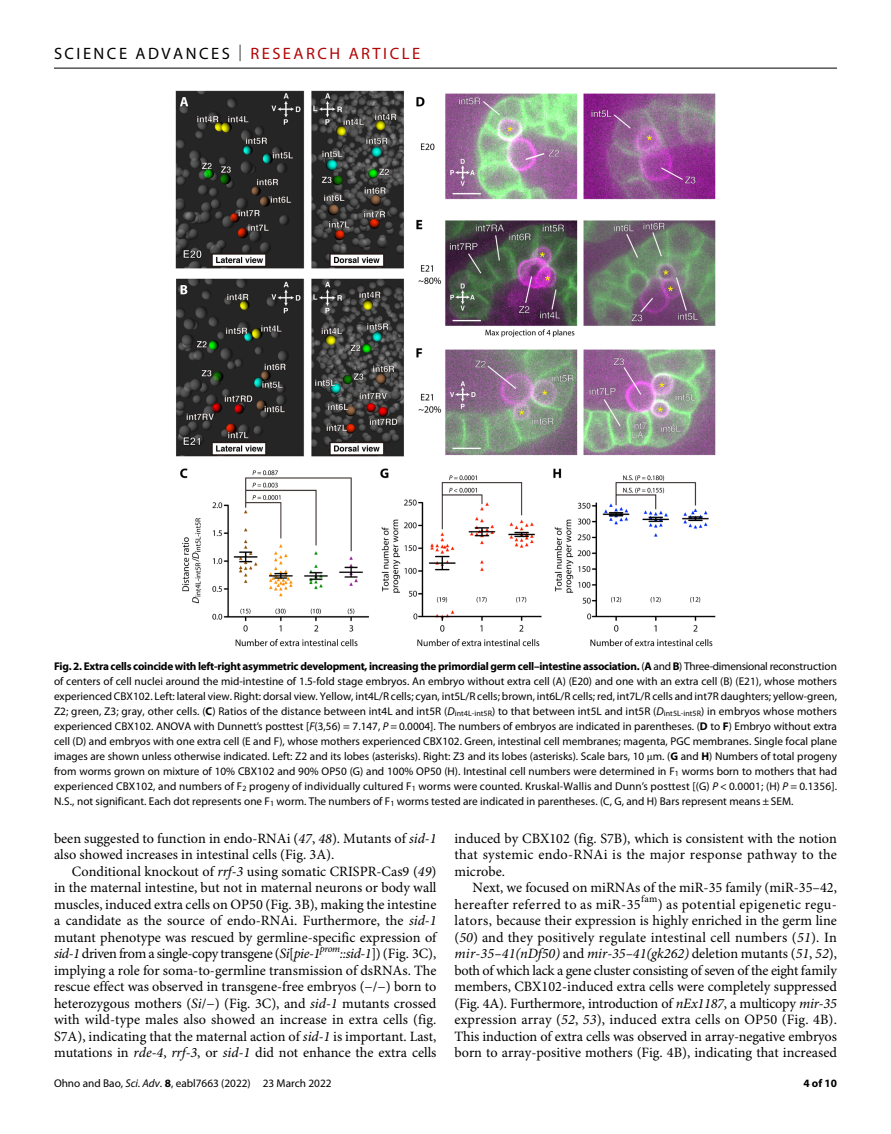
<style>
.page{position:relative;width:891px;height:1134px;background:#fff}
.page>*{position:absolute;margin:0;border:0;box-sizing:border-box;transform-origin:0 0}
.t1{font:16.5px "Myriad Pro";letter-spacing:.15em;color:#000}
.t2{font:14.25px/16.5px "Minion Pro";color:#000;text-align:justify}
.t3{font:11.25px/15px "Myriad Pro";color:#000;text-align:justify}
.t4{font:700 11.25px "Myriad Pro";color:#000}
.s1{font-weight:300}
.s2{color:#b10508}
.s3{font-weight:700}
.s4{font-style:italic}
</style>
<div class="page">
<hr style="left:54px;top:68px;width:783px;height:1px;background:#000">
<img style="left:176px;top:90px;width:540px;height:557px">
<p class="t1" style="left:54px;top:40px;width:368px">SCIENCE ADVANCES <span class="s1">|</span> <span class="s2">RESEARCH ARTICLE</span></p>
<p class="t3" style="left:54px;top:658px;width:785px"><span class="s3">Fig. 2. Extra cells coincide with left-right asymmetric development, increasing the primordial germ cell–intestine association.</span> (<span class="s3">A</span> and <span class="s3">B</span>) Three-dimensional reconstruction of centers of cell nuclei around the mid-intestine of 1.5-fold stage embryos. An embryo without extra cell (A) (E20) and one with an extra cell (B) (E21), whose mothers experienced CBX102. Left: lateral view. Right: dorsal view. Yellow, int4L/R cells; cyan, int5L/R cells; brown, int6L/R cells; red, int7L/R cells and int7R daughters; yellow-green, Z2; green, Z3; gray, other cells. (<span class="s3">C</span>) Ratios of the distance between int4L and int5R (<span class="s4">D</span><sub>int4L-int5R</sub>) to that between int5L and int5R (<span class="s4">D</span><sub>int5L-int5R</sub>) in embryos whose mothers experienced CBX102. ANOVA with Dunnett’s posttest [<span class="s4">F</span>(3,56) = 7.147, <span class="s4">P</span> = 0.0004]. The numbers of embryos are indicated in parentheses. (<span class="s3">D</span> to <span class="s3">F</span>) Embryo without extra cell (D) and embryos with one extra cell (E and F), whose mothers experienced CBX102. Green, intestinal cell membranes; magenta, PGC membranes. Single focal plane images are shown unless otherwise indicated. Left: Z2 and its lobes (asterisks). Right: Z3 and its lobes (asterisks). Scale bars, 10 m. (<span class="s3">G</span> and <span class="s3">H</span>) Numbers of total progeny from worms grown on mixture of 10% CBX102 and 90% OP50 (G) and 100% OP50 (H). Intestinal cell numbers were determined in F<sub>1</sub> worms born to mothers that had experienced CBX102, and numbers of F<sub>2</sub> progeny of individually cultured F<sub>1</sub> worms were counted. Kruskal-Wallis and Dunn’s posttest [(G) <span class="s4">P</span> &lt; 0.0001; (H) <span class="s4">P</span> = 0.1356].<br>N.S., not significant. Each dot represents one F<sub>1</sub> worm. The numbers of F<sub>1</sub> worms tested are indicated in parentheses. (C, G, and H) Bars represent means ± SEM.</p>
<p class="t2" style="left:54px;top:831px;width:384px">been suggested to function in endo-RNAi (<span class="s4">47</span>, <span class="s4">48</span>). Mutants of <span class="s4">sid-1 </span>also showed increases in intestinal cells (Fig. 3A).</p>
<p class="t2" style="left:54px;top:864px;width:384px;text-indent:18px">Conditional knockout of <span class="s4">rrf-3</span> using somatic CRISPR-Cas9 (<span class="s4">49</span>) in the maternal intestine, but not in maternal neurons or body wall muscles, induced extra cells on OP50 (Fig. 3B), making the intestine a candidate as the source of endo-RNAi. Furthermore, the <span class="s4">sid-1 </span>mutant phenotype was rescued by germline-specific expression of <span class="s4">sid-1</span> driven from a single-copy transgene (<span class="s4">Si</span>[<span class="s4">pie-1</span><sup>prom</sup><span class="s4">::sid-1</span>]) (Fig. 3C), implying a role for soma-to-germline transmission of dsRNAs. The rescue effect was observed in transgene-free embryos (−/−) born to heterozygous mothers (<span class="s4">Si</span>/−) (Fig. 3C), and <span class="s4">sid-1</span> mutants crossed with wild-type males also showed an increase in extra cells (fig.<br>S7A), indicating that the maternal action of <span class="s4">sid-1</span> is important. Last, mutations in <span class="s4">rde-4</span>, <span class="s4">rrf-3</span>, or <span class="s4">sid-1</span> did not enhance the extra cells</p>
<p class="t3" style="left:54px;top:1076px;width:279px">Ohno and Bao, <span class="s4">Sci. Adv.</span> <span class="s3">8</span>, eabl7663 (2022) 23 March 2022</p>
<p class="t2" style="left:455px;top:831px;width:384px">induced by CBX102 (fig. S7B), which is consistent with the notion that systemic endo-RNAi is the major response pathway to the microbe.</p>
<p class="t2" style="left:454px;top:881px;width:384px;text-indent:18px">Next, we focused on miRNAs of the miR-35 family (miR-35–42, hereafter referred to as miR-35<sup>fam</sup>) as potential epigenetic regu&shy;lators, because their expression is highly enriched in the germ line (<span class="s4">50</span>) and they positively regulate intestinal cell numbers (<span class="s4">51</span>). In <span class="s4">mir-35–41(nDf50)</span> and <span class="s4">mir-35–41(gk262)</span> deletion mutants (<span class="s4">51</span>, <span class="s4">52</span>), both of which lack a gene cluster consisting of seven of the eight family members, CBX102-induced extra cells were completely suppressed (Fig. 4A). Furthermore, introduction of <span class="s4">nEx1187</span>, a multicopy <span class="s4">mir-35 </span>expression array (<span class="s4">52</span>, <span class="s4">53</span>), induced extra cells on OP50 (Fig. 4B).<br>This induction of extra cells was observed in array-negative embryos born to array-positive mothers (Fig. 4B), indicating that increased</p>
<p class="t4" style="left:803px;top:1074px;width:35px">4 of 10</p>
</div>
